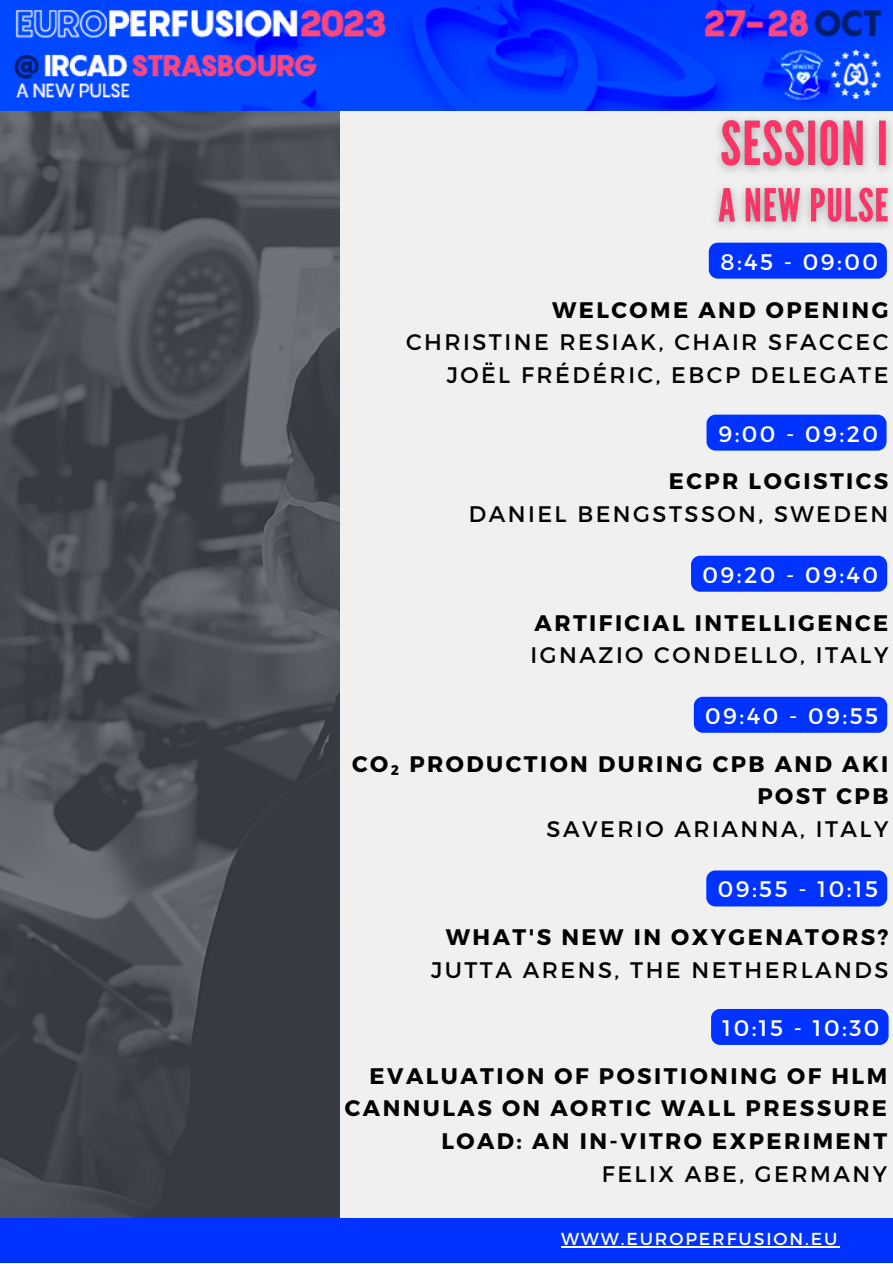
<style>
.page{position:relative;width:893px;height:1264px;background:#fff}
.page>*{position:absolute;margin:0;border:0;box-sizing:border-box;transform-origin:0 0}
.t1{font:700 22.5px/32.5px "Montserrat";letter-spacing:.11em;color:#000;text-align:right}
.t2{font:22.5px "Montserrat";letter-spacing:.11em;color:#000}
.t3{font:22.5px "Montserrat";letter-spacing:.11em;color:#fff}
.t4{font:17.4px "Montserrat";letter-spacing:.11em;color:#fff}
.s1{font-family:"Noto Sans"}
</style>
<div class="page">
<div style="left:0;top:0;width:892px;height:1262px;background:#f0f0f0"></div>
<img style="left:0;top:110px;width:339px;height:1108px">
<img style="left:0;top:0;width:892px;height:110px">
<img style="left:694px;top:97px;width:198px;height:155px">
<div style="left:706px;top:414px;width:180px;height:36px;background:#03f;border-radius:9px"></div>
<div style="left:691px;top:555px;width:196px;height:36px;background:#03f;border-radius:9px"></div>
<div style="left:693px;top:696px;width:194px;height:36px;background:#03f;border-radius:9px"></div>
<div style="left:706px;top:870px;width:181px;height:36px;background:#03f;border-radius:9px"></div>
<div style="left:711px;top:1008px;width:177px;height:36px;background:#03f;border-radius:9px"></div>
<div style="left:708px;top:243px;width:178px;height:35px;background:#03f;border-radius:9px"></div>
<div style="left:0;top:1218px;width:892px;height:44px;background:#03f"></div>
<hr style="left:561px;top:1246px;width:278px;height:1px;background:#fff">
<p class="t3" style="left:720px;top:247px;width:159px">8:45 - 09:00</p>
<p class="t1" style="left:552px;top:292px;width:338px">WELCOME AND OPENING</p>
<p class="t2" style="left:406px;top:327px;width:484px">CHRISTINE RESIAK, CHAIR SFACCEC</p>
<p class="t2" style="left:446px;top:360px;width:443px">JOËL FRÉDÉRIC, EBCP DELEGATE</p>
<p class="t3" style="left:718px;top:419px;width:161px">9:00 - 09:20</p>
<p class="t1" style="left:668px;top:464px;width:221px">ECPR LOGISTICS</p>
<p class="t2" style="left:469px;top:499px;width:421px">DANIEL BENGSTSSON, SWEDEN</p>
<p class="t3" style="left:702px;top:560px;width:177px">09:20 - 09:40</p>
<p class="t1" style="left:534px;top:605px;width:355px">ARTIFICIAL INTELLIGENCE</p>
<p class="t2" style="left:530px;top:640px;width:359px">IGNAZIO CONDELLO, ITALY</p>
<p class="t3" style="left:705px;top:701px;width:174px">09:40 - 09:55</p>
<p class="t1" style="left:352px;top:746px;width:538px">CO<span class="s1">₂</span> PRODUCTION DURING CPB AND AKI<br>POST CPB</p>
<p class="t2" style="left:546px;top:814px;width:343px">SAVERIO ARIANNA, ITALY</p>
<p class="t3" style="left:717px;top:874px;width:162px">09:55 - 10:15</p>
<p class="t1" style="left:445px;top:919px;width:444px">WHAT'S NEW IN OXYGENATORS?</p>
<p class="t2" style="left:431px;top:955px;width:459px">JUTTA ARENS, THE NETHERLANDS</p>
<p class="t3" style="left:722px;top:1013px;width:158px">10:15 - 10:30</p>
<p class="t1" style="left:345px;top:1058px;width:543px">EVALUATION OF POSITIONING OF HLM<br>CANNULAS ON AORTIC WALL PRESSURE<br>LOAD: AN IN-VITRO EXPERIMENT</p>
<p class="t2" style="left:602px;top:1158px;width:287px">FELIX ABE, GERMANY</p>
<p class="t4" style="left:561px;top:1227px;width:278px">WWW.EUROPERFUSION.EU</p>
</div>
